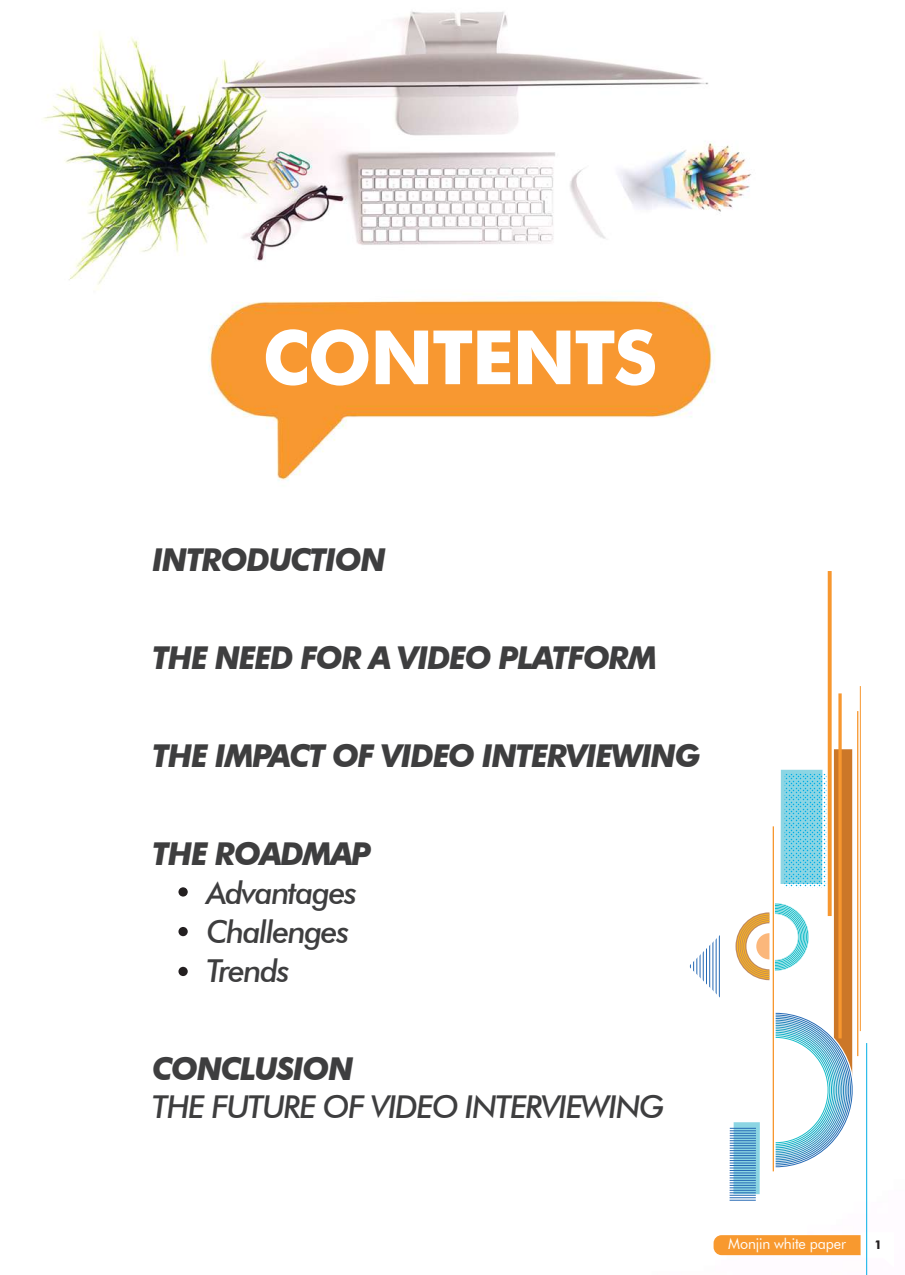
<style>
.page{position:relative;width:905px;height:1275px;background:#fff}
.page>*{position:absolute;margin:0;border:0;box-sizing:border-box;transform-origin:0 0}
.t1{font:700 75px "Futura BT";letter-spacing:-.025em;color:#fff}
.t2{font:italic 500 31.65px/39.2px "Futura BT";letter-spacing:-.05em;color:#3e3e3f}
.t3{font:italic 700 31.5px "Futura BT";letter-spacing:-.05em;color:#3e3e3f}
.t4{font:italic 500 31.5px "Futura BT";letter-spacing:-.05em;color:#3e3e3f}
.t5{font:15px "Futura BT";letter-spacing:-.01em;color:#fff;scale:.95 1}
.t6{font:700 12.15px "Futura BT";color:#231f20}
</style>
<div class="page">
<img style="left:43px;top:11px;width:825px;height:1264px">
<div style="left:713px;top:1235px;width:159px;height:20px;background:#f8992f;border-radius:8px"></div>
<svg style="left:860px;top:1232px;width:12px;height:35px"></svg>
<div style="left:780px;top:770px;width:42px;height:114px;background:#8cd5e3"></div>
<svg style="left:784px;top:774px;width:42px;height:114px"></svg>
<div style="left:834px;top:749px;width:18px;height:345px;background:#cc7728"></div>
<svg style="left:838px;top:693px;width:4px;height:319px"></svg>
<hr style="left:857px;top:711px;width:1px;height:345px;background:#f7972f">
<svg style="left:828px;top:571px;width:4px;height:345px"></svg>
<hr style="left:860px;top:686px;width:1px;height:345px;background:#f7972f">
<svg style="left:775px;top:903px;width:34px;height:68px"></svg>
<svg style="left:735px;top:912px;width:34px;height:68px"></svg>
<hr style="left:773px;top:826px;width:1px;height:345px;background:#f7972f">
<hr style="left:866px;top:1043px;width:1px;height:232px;background:#00aee6">
<hr style="left:719px;top:933px;width:1px;height:66px;background:#2569b4">
<hr style="left:716px;top:933px;width:1px;height:66px;background:#2569b4">
<hr style="left:713px;top:933px;width:1px;height:66px;background:#2569b4">
<hr style="left:709px;top:933px;width:1px;height:66px;background:#2569b4">
<hr style="left:706px;top:933px;width:1px;height:66px;background:#2569b4">
<hr style="left:703px;top:933px;width:1px;height:66px;background:#2569b4">
<hr style="left:700px;top:933px;width:1px;height:66px;background:#2569b4">
<hr style="left:696px;top:933px;width:1px;height:66px;background:#2569b4">
<hr style="left:693px;top:933px;width:1px;height:66px;background:#2569b4">
<hr style="left:690px;top:933px;width:1px;height:66px;background:#2569b4">
<svg style="left:776px;top:1012px;width:78px;height:156px"></svg>
<div style="left:733px;top:1122px;width:27px;height:72px;background:#8cd5e3"></div>
<svg style="left:730px;top:1128px;width:26px;height:73px"></svg>
<div style="left:178px;top:887px;width:10px;height:9px;background:#231f20;border-radius:50%"></div>
<div style="left:178px;top:927px;width:10px;height:9px;background:#231f20;border-radius:50%"></div>
<div style="left:178px;top:967px;width:10px;height:9px;background:#231f20;border-radius:50%"></div>
<h1 class="t1" style="left:262px;top:312px;width:397px">CONTENTS</h1>
<p class="t3" style="left:152px;top:541px;width:235px">INTRODUCTION</p>
<p class="t3" style="left:152px;top:639px;width:506px">THE NEED FOR A VIDEO PLATFORM</p>
<p class="t3" style="left:152px;top:736px;width:550px">THE IMPACT OF VIDEO INTERVIEWING</p>
<p class="t3" style="left:152px;top:834px;width:221px">THE ROADMAP</p>
<p class="t2" style="left:206px;top:873px;width:152px">Advantages<br>Challenges<br>Trends</p>
<p class="t3" style="left:152px;top:1049px;width:203px">CONCLUSION</p>
<p class="t4" style="left:152px;top:1087px;width:514px">THE FUTURE OF VIDEO INTERVIEWING</p>
<p class="t5" style="left:728px;top:1234px;width:126px">Monjin white paper</p>
<p class="t6" style="left:874px;top:1237px;width:9px">1</p>
</div>
